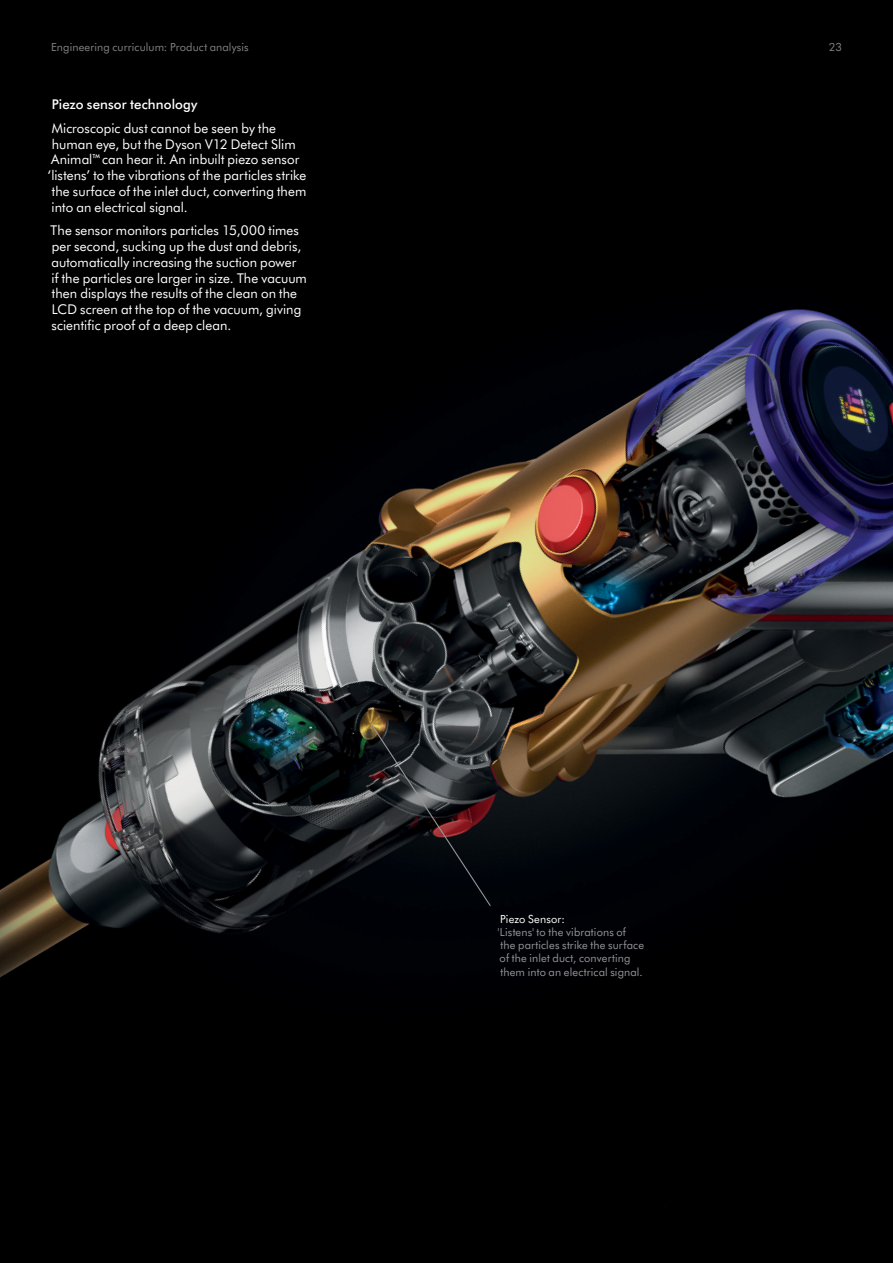
<style>
.page{position:relative;width:893px;height:1263px;background:#000}
.page>*{position:absolute;margin:0;border:0;box-sizing:border-box;transform-origin:0 0}
.t1{font:13.5px/15.8px "Dyson Futura";letter-spacing:.01em;color:#fff}
.t2{font:500 13.5px "Dyson Futura";letter-spacing:.01em;color:#fff}
.t3{font:11.25px/13.2px "Dyson Futura";letter-spacing:.015em;color:#939598}
.t4{font:11.25px "Dyson Futura";letter-spacing:.015em;color:#808285}
.t5{font:11.25px "Dyson Futura";letter-spacing:.01em;color:#fff}
</style>
<div class="page">
<img style="left:0;top:309px;width:893px;height:669px">
<svg style="left:370px;top:723px;width:122px;height:184px"></svg>
<p class="t4" style="left:51px;top:39px;width:199px">Engineering curriculum: Product analysis</p>
<p class="t4" style="left:829px;top:39px;width:15px">23</p>
<p class="t2" style="left:52px;top:95px;width:147px">Piezo sensor technology</p>
<p class="t1" style="left:52px;top:120px;width:226px">Microscopic dust cannot be seen by the</p>
<p class="t1" style="left:52px;top:135px;width:245px">human eye, but the Dyson V12 Detect Slim</p>
<p class="t1" style="left:51px;top:151px;width:250px">Animal™ can hear it. An inbuilt piezo sensor</p>
<p class="t1" style="left:48px;top:167px;width:260px">‘listens’ to the vibrations of the particles strike</p>
<p class="t1" style="left:52px;top:183px;width:256px">the surface of the inlet duct, converting them</p>
<p class="t1" style="left:52px;top:198px;width:138px">into an electrical signal.</p>
<p class="t1" style="left:51px;top:222px;width:258px">The sensor monitors particles 15,000 times per second, sucking up the dust and debris, automatically increasing the suction power<br>if the particles are larger in size. The vacuum then displays the results of the clean on the LCD screen at the top of the vacuum, giving scientific proof of a deep clean.</p>
<p class="t5" style="left:500px;top:911px;width:66px">Piezo Sensor:</p>
<p class="t3" style="left:498px;top:925px;width:148px">'Listens' to the vibrations of<br>the particles strike the surface of the inlet duct, converting them into an electrical signal.</p>
</div>
